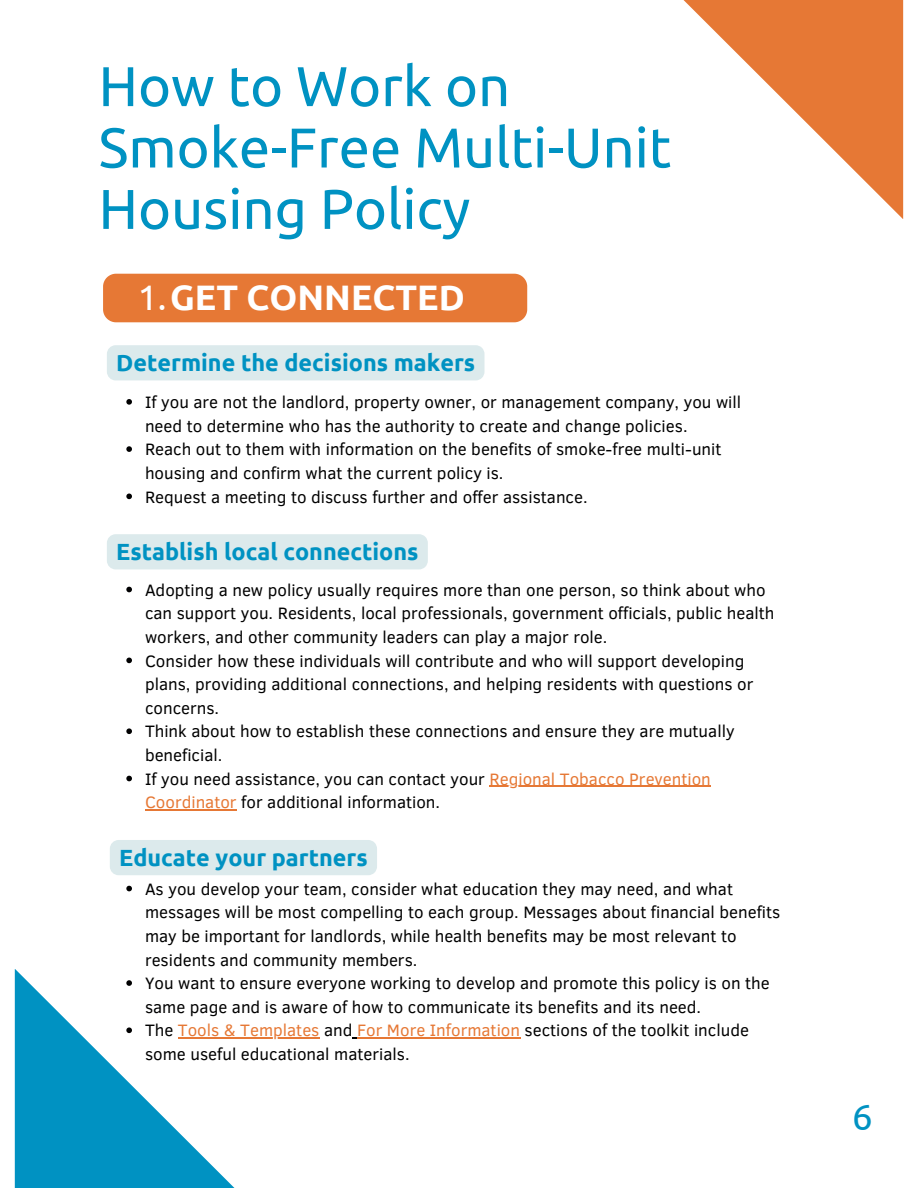
<style>
.page{position:relative;width:918px;height:1188px;background:#fff}
.page>*{position:absolute;margin:0;border:0;box-sizing:border-box;transform-origin:0 0}
.t1{font:56.1px/61.3px "Ubuntu";color:#0092c2}
.t2{font:36.6px "Ubuntu";color:#0092c2}
.t3{font:700 35.4px "Ubuntu";color:#fff}
.t4{font:700 23.4px "Ubuntu";color:#0092c2}
.t5{font:16.95px/23.7px "Clear Sans";color:#000001}
.s1{font-weight:400}
.s2{color:#e67835}
</style>
<div class="page">
<svg style="left:15px;top:969px;width:240px;height:219px"></svg>
<svg style="left:683px;top:0;width:220px;height:219px"></svg>
<svg style="left:126px;top:399px;width:6px;height:6px"></svg>
<svg style="left:126px;top:446px;width:6px;height:6px"></svg>
<svg style="left:126px;top:494px;width:6px;height:5px"></svg>
<div style="left:103px;top:274px;width:424px;height:48px;background:#e67835"></div>
<div style="left:107px;top:345px;width:378px;height:35px;background:#dceaec"></div>
<svg style="left:126px;top:587px;width:6px;height:5px"></svg>
<svg style="left:126px;top:658px;width:6px;height:5px"></svg>
<svg style="left:126px;top:728px;width:6px;height:6px"></svg>
<svg style="left:126px;top:776px;width:6px;height:5px"></svg>
<hr style="left:490px;top:786px;width:221px;height:1px;background:#e67835">
<hr style="left:145px;top:809px;width:92px;height:2px;background:#e67835">
<svg style="left:126px;top:886px;width:6px;height:5px"></svg>
<svg style="left:126px;top:980px;width:6px;height:6px"></svg>
<svg style="left:126px;top:1027px;width:6px;height:6px"></svg>
<hr style="left:178px;top:1038px;width:141px;height:1px;background:#e67835">
<hr style="left:357px;top:1038px;width:163px;height:1px;background:#e67835">
<div style="left:107px;top:534px;width:321px;height:35px;background:#dceaec"></div>
<div style="left:110px;top:840px;width:267px;height:35px;background:#dceaec"></div>
<p class="t1" style="left:99px;top:55px;width:574px">How to Work on<br>Smoke-Free Multi-Unit<br>Housing Policy</p>
<p class="t3" style="left:138px;top:277px;width:328px"><span class="s1">1.</span>GET CONNECTED</p>
<p class="t4" style="left:116px;top:349px;width:361px">Determine the decisions makers</p>
<p class="t5" style="left:145px;top:389px;width:598px">If you are not the landlord, property owner, or management company, you will need to determine who has the authority to create and change policies.</p>
<p class="t5" style="left:145px;top:437px;width:578px">Reach out to them with information on the benefits of smoke-free multi-unit housing and confirm what the current policy is.</p>
<p class="t5" style="left:145px;top:484px;width:444px">Request a meeting to discuss further and offer assistance.</p>
<p class="t4" style="left:116px;top:538px;width:304px">Establish local connections</p>
<p class="t5" style="left:145px;top:577px;width:631px">Adopting a new policy usually requires more than one person, so think about who can support you. Residents, local professionals, government officials, public health workers, and other community leaders can play a major role.</p>
<p class="t5" style="left:145px;top:648px;width:610px">Consider how these individuals will contribute and who will support developing plans, providing additional connections, and helping residents with questions or concerns.</p>
<p class="t5" style="left:145px;top:719px;width:591px">Think about how to establish these connections and ensure they are mutually beneficial.</p>
<p class="t5" style="left:145px;top:766px;width:567px">If you need assistance, you can contact your <span class="s2">Regional Tobacco Prevention<br>Coordinator</span> for additional information.</p>
<p class="t4" style="left:119px;top:844px;width:250px">Educate your partners</p>
<p class="t5" style="left:145px;top:876px;width:637px">As you develop your team, consider what education they may need, and what messages will be most compelling to each group. Messages about financial benefits may be important for landlords, while health benefits may be most relevant to residents and community members.</p>
<p class="t5" style="left:145px;top:971px;width:626px">You want to ensure everyone working to develop and promote this policy is on the same page and is aware of how to communicate its benefits and its need.</p>
<p class="t5" style="left:145px;top:1018px;width:605px">The <span class="s2">Tools &amp; Templates</span> and <span class="s2">For More Information</span> sections of the toolkit include some useful educational materials.</p>
<p class="t2" style="left:852px;top:1095px;width:22px">6</p>
</div>
